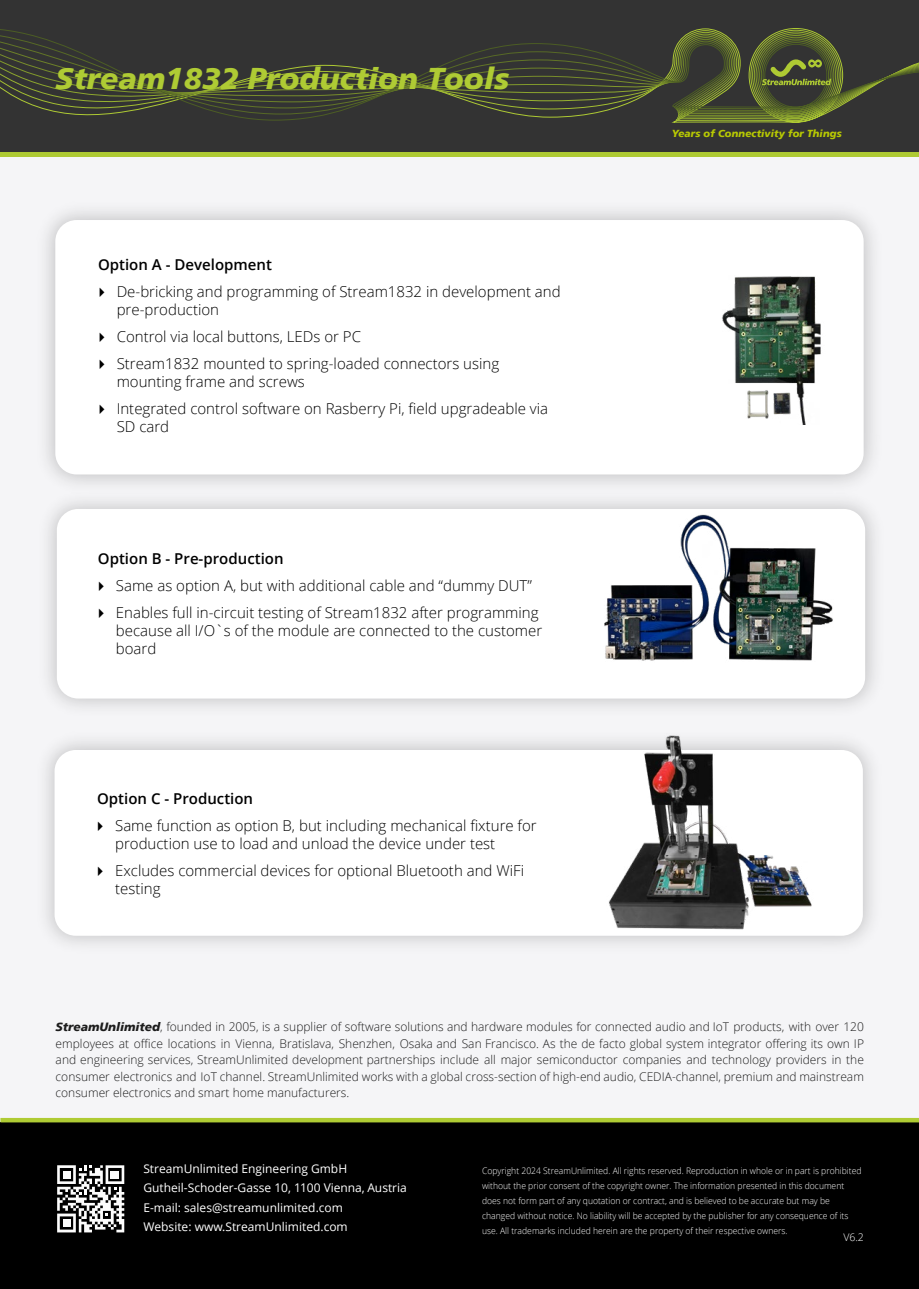
<style>
.page{position:relative;width:919px;height:1289px;background:#fff}
.page>*{position:absolute;margin:0;border:0;box-sizing:border-box;transform-origin:0 0}
.t1{font:italic 900 30px "Frutiger";color:#afcb34}
.t2{font:300 15px/18px "Open Sans";color:#000}
.t3{font:600 15px "Open Sans";color:#000}
.t4{font:300 12px/16.5px "Open Sans";color:#1c1c1c;text-align:justify}
.t5{font:12px/19.5px "Open Sans";color:#fff}
.t6{font:300 10.5px "Open Sans";color:#fff}
.t7{font:italic 900 10.2px "Frutiger";color:#b7c803}
.t8{font:300 9px/15px "Open Sans";color:#fff;scale:.95 1}
.s1{font-family:"Frutiger";font-weight:900;font-style:italic}
</style>
<div class="page">
<div style="left:0;top:0;width:918px;height:1289px;background:#f5f5f7"></div>
<div style="left:0;top:0;width:918px;height:154px;background:#333"></div>
<div style="left:0;top:152px;width:918px;height:5px;background:#aeca33"></div>
<svg style="left:0;top:28px;width:918px;height:93px"></svg>
<svg style="left:761px;top:59px;width:70px;height:26px"></svg>
<div style="left:55px;top:220px;width:808px;height:254px;background:#fff;border-radius:21px"></div>
<div style="left:57px;top:509px;width:808px;height:189px;background:#fff;border-radius:21px"></div>
<img style="left:46px;top:741px;width:826px;height:203px">
<div style="left:55px;top:750px;width:807px;height:185px;background:#fff;border-radius:21px"></div>
<div style="left:0;top:1122px;width:918px;height:167px;background:#000"></div>
<svg style="left:57px;top:1165px;width:67px;height:67px"></svg>
<div style="left:63px;top:1219px;width:7px;height:7px;background:#fcfcfc"></div>
<div style="left:63px;top:1170px;width:7px;height:8px;background:#fcfcfc"></div>
<div style="left:111px;top:1170px;width:8px;height:8px;background:#fcfcfc"></div>
<hr style="left:0;top:1118px;width:918px;height:4px;background:#afcb34">
<img style="left:722px;top:276px;width:99px;height:148px">
<img style="left:606px;top:735px;width:217px;height:195px">
<img style="left:604px;top:514px;width:229px;height:147px">
<h1 class="t1" style="left:55px;top:61px;width:455px">Stream1832 Production Tools</h1>
<p class="t3" style="left:98px;top:254px;width:175px">Option A - Development</p>
<p class="t2" style="left:117px;top:282px;width:445px;text-indent:-22px">✔ De-bricking and programming of Stream1832 in development and pre-production</p>
<p class="t2" style="left:94px;top:327px;width:268px">✔ Control via local buttons, LEDs or PC</p>
<p class="t2" style="left:117px;top:354px;width:384px;text-indent:-23px">✔ Stream1832 mounted to spring-loaded connectors using mounting frame and screws</p>
<p class="t2" style="left:117px;top:399px;width:433px;text-indent:-23px">✔ Integrated control software on Rasberry Pi, field upgradeable via<br>SD card</p>
<p class="t3" style="left:98px;top:548px;width:187px">Option B - Pre-production</p>
<p class="t2" style="left:93px;top:576px;width:440px">✔ Same as option A, but with additional cable and “dummy DUT”</p>
<p class="t2" style="left:116px;top:603px;width:428px;text-indent:-22px">✔ Enables full in-circuit testing of Stream1832 after programming because all I/O`s of the module are connected to the customer board</p>
<p class="t3" style="left:97px;top:788px;width:157px">Option C - Production</p>
<p class="t2" style="left:115px;top:816px;width:423px;text-indent:-22px">✔ Same function as option B, but including mechanical fixture for production use to load and unload the device under test</p>
<p class="t2" style="left:115px;top:861px;width:410px;text-indent:-22px">✔ Excludes commercial devices for optional Bluetooth and WiFi testing</p>
<p class="t7" style="left:672px;top:127px;width:171px">Years of Connectivity for Things</p>
<p class="t4" style="left:56px;top:1018px;width:809px"><span class="s1">StreamUnlimited</span>, founded in 2005, is a supplier of software solutions and hardware modules for connected audio and IoT products, with over 120 employees at office locations in Vienna, Bratislava, Shenzhen, Osaka and San Francisco. As the de facto global system integrator offering its own IP and engineering services, StreamUnlimited development partnerships include all major semiconductor companies and technology providers in the consumer electronics and IoT channel. StreamUnlimited works with a global cross-section of high-end audio, CEDIA-channel, premium and mainstream consumer electronics and smart home manufacturers.</p>
<p class="t5" style="left:143px;top:1158px;width:265px">StreamUnlimited Engineering GmbH Gutheil-Schoder-Gasse 10, 1100 Vienna, Austria E-mail: sales@streamunlimited.com<br>Website: www.StreamUnlimited.com</p>
<p class="t8" style="left:482px;top:1162px;width:401px">Copyright 2024 StreamUnlimited. All rights reserved. Reproduction in whole or in part is prohibited without the prior consent of the copyright owner. The information presented in this document does not form part of any quotation or contract, and is believed to be accurate but may be changed without notice. No liability will be accepted by the publisher for any consequence of its use. All trademarks included herein are the property of their respective owners.</p>
<p class="t6" style="left:843px;top:1230px;width:22px">V6.2</p>
</div>
